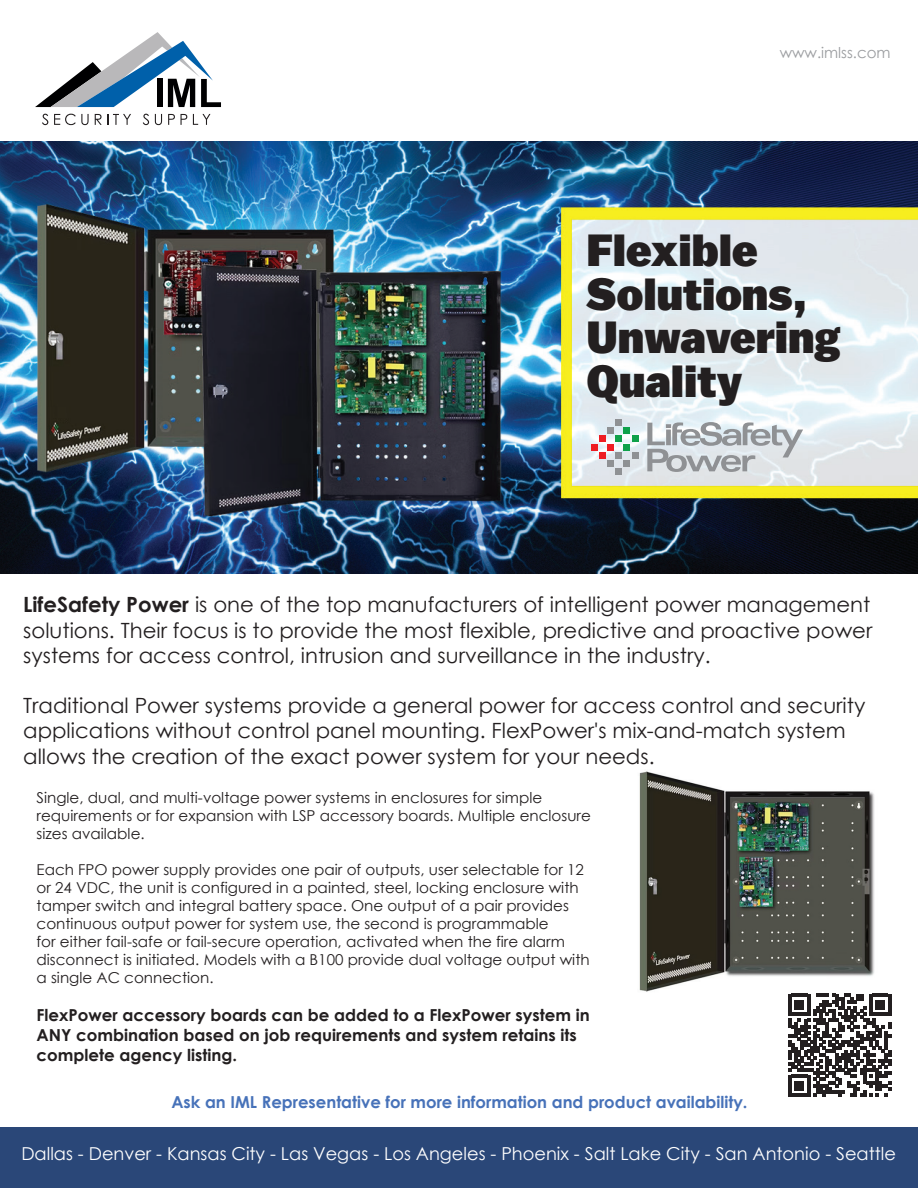
<style>
.page{position:relative;width:918px;height:1188px;background:#fff}
.page>*{position:absolute;margin:0;border:0;box-sizing:border-box;transform-origin:0 0}
.t1{font:900 45px/43.5px "Balto";color:#231f20}
.t2{font:21px/25.2px "Century Gothic";color:#231f20;text-align:justify}
.t3{font:17.85px "Century Gothic";color:#fff}
.t4{font:700 16.5px/19.8px "Century Gothic";color:#231f20}
.t5{font:700 16.5px "Century Gothic";color:#4772b9}
.t6{font:15px/18px "Century Gothic";color:#231f20}
.t7{font:15px "Century Gothic";color:#9b9da0}
.s1{font-weight:700}
</style>
<div class="page">
<img style="left:639px;top:771px;width:242px;height:223px">
<img style="left:0;top:141px;width:918px;height:432px">
<div style="left:0;top:1127px;width:918px;height:61px;background:#2a4778"></div>
<svg style="left:42px;top:114px;width:6px;height:11px"></svg>
<svg style="left:54px;top:114px;width:35px;height:11px"></svg>
<svg style="left:95px;top:114px;width:36px;height:11px"></svg>
<svg style="left:143px;top:114px;width:6px;height:11px"></svg>
<svg style="left:155px;top:114px;width:7px;height:11px"></svg>
<svg style="left:168px;top:114px;width:7px;height:11px"></svg>
<svg style="left:181px;top:114px;width:6px;height:11px"></svg>
<svg style="left:193px;top:114px;width:17px;height:11px"></svg>
<svg style="left:35px;top:32px;width:186px;height:75px"></svg>
<svg style="left:788px;top:994px;width:103px;height:103px"></svg>
<svg style="left:647px;top:422px;width:156px;height:50px;background:#c6cbce"></svg>
<div style="left:591px;top:444px;width:7px;height:6px;background:#ee1d23"></div>
<div style="left:599px;top:436px;width:7px;height:6px;background:#ee1d23"></div>
<div style="left:607px;top:444px;width:7px;height:6px;background:#ee1d23"></div>
<div style="left:599px;top:452px;width:7px;height:6px;background:#ee1d23"></div>
<div style="left:607px;top:460px;width:7px;height:7px;background:#8f9194"></div>
<div style="left:624px;top:460px;width:6px;height:7px;background:#8f9194"></div>
<div style="left:607px;top:427px;width:7px;height:7px;background:#8f9194"></div>
<div style="left:616px;top:419px;width:6px;height:7px;background:#8f9194"></div>
<div style="left:616px;top:468px;width:6px;height:7px;background:#8f9194"></div>
<div style="left:624px;top:427px;width:6px;height:7px;background:#0fa14a"></div>
<svg style="left:616px;top:436px;width:22px;height:22px"></svg>
<p class="t7" style="left:780px;top:42px;width:113px">www.imlss.com</p>
<h1 class="t1" style="left:586px;top:228px;width:255px">Flexible<br>Solutions,<br>Unwavering<br>Quality</h1>
<p class="t2" style="left:23px;top:592px;width:851px"><span class="s1">LifeSafety Power</span> is one of the top manufacturers of intelligent power management solutions. Their focus is to provide the most flexible, predictive and proactive power systems for access control, intrusion and surveillance in the industry.</p>
<h2 class="t2" style="left:23px;top:693px;width:844px;text-align:left">Traditional Power systems provide a general power for access control and security applications without control panel mounting. FlexPower's mix-and-match system allows the creation of the exact power system for your needs.</h2>
<p class="t6" style="left:37px;top:789px;width:556px">Single, dual, and multi-voltage power systems in enclosures for simple requirements or for expansion with LSP accessory boards. Multiple enclosure sizes available.</p>
<p class="t6" style="left:37px;top:861px;width:555px">Each FPO power supply provides one pair of outputs, user selectable for 12 or 24 VDC, the unit is configured in a painted, steel, locking enclosure with tamper switch and integral battery space. One output of a pair provides continuous output power for system use, the second is programmable<br>for either fail-safe or fail-secure operation, activated when the fire alarm disconnect is initiated. Models with a B100 provide dual voltage output with a single AC connection.</p>
<p class="t4" style="left:37px;top:1004px;width:555px">FlexPower accessory boards can be added to a FlexPower system in<br>ANY combination based on job requirements and system retains its complete agency listing.</p>
<p class="t5" style="left:171px;top:1089px;width:578px">Ask an IML Representative for more information and product availability.</p>
<p class="t3" style="left:21px;top:1141px;width:876px">Dallas - Denver - Kansas City - Las Vegas - Los Angeles - Phoenix - Salt Lake City - San Antonio - Seattle</p>
</div>
